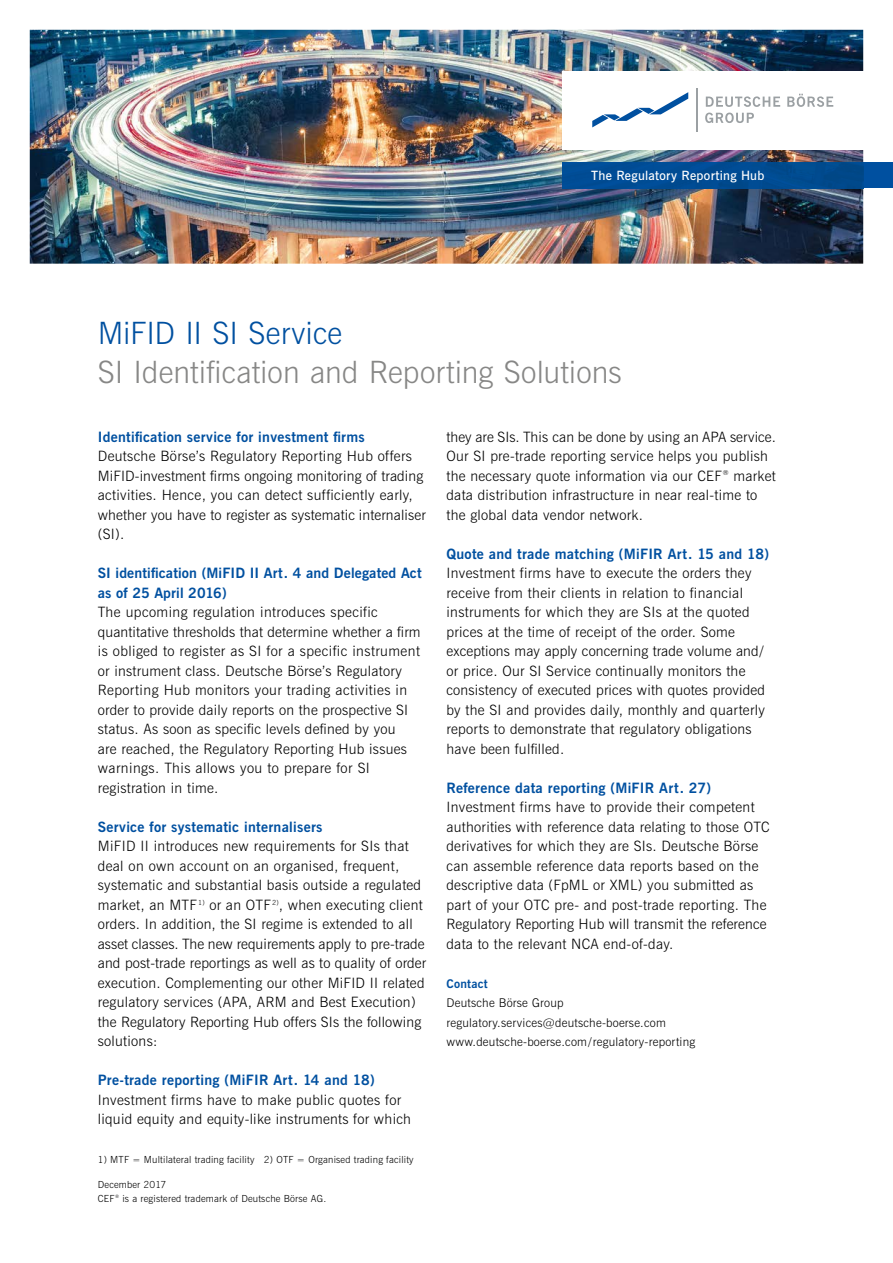
<style>
.page{position:relative;width:893px;height:1263px;background:#fff}
.page>*{position:absolute;margin:0;border:0;box-sizing:border-box;transform-origin:0 0}
.t1{font:30.75px "News Gothic Lt BT";color:#878786}
.t2{font:30.75px "News Gothic Lt BT";color:#0050a0}
.t3{font:14.25px/19.5px "News Gothic Lt BT";letter-spacing:.02em;color:#000}
.t4{font:14.25px/19.5px "News Gothic Bd BT";letter-spacing:.02em;color:#0050a0}
.t5{font:12.75px "News Gothic Dm BT";letter-spacing:.025em;color:#fff}
.t6{font:12px/19.5px "News Gothic Lt BT";letter-spacing:.02em;color:#000}
.t7{font:12px "News Gothic Bd BT";letter-spacing:.02em;color:#0050a0}
.t8{font:9.75px/14.7px "News Gothic Lt BT";letter-spacing:.02em;color:#000}
</style>
<div class="page">
<img style="left:30px;top:30px;width:833px;height:234px">
<div style="left:863px;top:162px;width:30px;height:26px;background:#0050a0"></div>
<img style="left:563px;top:162px;width:300px;height:26px">
<div style="left:563px;top:71px;width:330px;height:78px;background:#fff"></div>
<svg style="left:705px;top:113px;width:49px;height:10px"></svg>
<svg style="left:706px;top:96px;width:74px;height:11px"></svg>
<svg style="left:787px;top:94px;width:46px;height:13px"></svg>
<svg style="left:592px;top:92px;width:96px;height:35px"></svg>
<hr style="left:696px;top:88px;width:2px;height:44px;background:#9ba0a3">
<p class="t5" style="left:591px;top:167px;width:175px">The Regulatory Reporting Hub</p>
<h1 class="t2" style="left:98px;top:314px;width:246px">MiFID II SI Service</h1>
<h1 class="t1" style="left:98px;top:353px;width:526px">SI Identification and Reporting Solutions</h1>
<p class="t4" style="left:98px;top:427px;width:269px">Identification service for investment firms</p>
<p class="t3" style="left:98px;top:446px;width:329px">Deutsche Börse’s Regulatory Reporting Hub offers MiFID-investment firms ongoing monitoring of trading activities. Hence, you can detect sufficiently early, whether you have to register as systematic internaliser (SI).</p>
<p class="t4" style="left:98px;top:564px;width:325px">SI identification (MiFID II Art. 4 and Delegated Act as of 25 April 2016)</p>
<p class="t3" style="left:98px;top:602px;width:324px">The upcoming regulation introduces specific quantitative thresholds that determine whether a firm is obliged to register as SI for a specific instrument or instrument class. Deutsche Börse’s Regulatory Reporting Hub monitors your trading activities in order to provide daily reports on the prospective SI status. As soon as specific levels defined by you<br>are reached, the Regulatory Reporting Hub issues warnings. This allows you to prepare for SI registration in time.</p>
<p class="t4" style="left:98px;top:817px;width:226px">Service for systematic internalisers</p>
<p class="t3" style="left:98px;top:836px;width:330px">MiFID II introduces new requirements for SIs that deal on own account on an organised, frequent, systematic and substantial basis outside a regulated market, an MTF<sup>1)</sup> or an OTF<sup>2)</sup>, when executing client orders. In addition, the SI regime is extended to all asset classes. The new requirements apply to pre-trade and post-trade reportings as well as to quality of order execution. Complementing our other MiFID II related regulatory services (APA, ARM and Best Execution) the Regulatory Reporting Hub offers SIs the following solutions:</p>
<p class="t4" style="left:98px;top:1071px;width:278px">Pre-trade reporting (MiFIR Art. 14 and 18)</p>
<p class="t3" style="left:98px;top:1090px;width:315px">Investment firms have to make public quotes for liquid equity and equity-like instruments for which</p>
<p class="t8" style="left:98px;top:1152px;width:317px">1) MTF = Multilateral trading facility 2) OTF = Organised trading facility</p>
<p class="t8" style="left:98px;top:1177px;width:230px">December 2017<br>CEF <sup>®</sup> is a registered trademark of Deutsche Börse AG.</p>
<p class="t3" style="left:446px;top:427px;width:331px">they are SIs. This can be done by using an APA service.<br>Our SI pre-trade reporting service helps you publish the necessary quote information via our CEF <sup>®</sup> market data distribution infrastructure in near real-time to the global data vendor network.</p>
<p class="t4" style="left:446px;top:544px;width:324px">Quote and trade matching (MiFIR Art. 15 and 18)</p>
<p class="t3" style="left:446px;top:563px;width:320px">Investment firms have to execute the orders they receive from their clients in relation to financial instruments for which they are SIs at the quoted prices at the time of receipt of the order. Some exceptions may apply concerning trade volume and/ or price. Our SI Service continually monitors the consistency of executed prices with quotes provided by the SI and provides daily, monthly and quarterly reports to demonstrate that regulatory obligations have been fulfilled.</p>
<p class="t4" style="left:446px;top:778px;width:266px">Reference data reporting (MiFIR Art. 27)</p>
<p class="t3" style="left:446px;top:797px;width:325px">Investment firms have to provide their competent authorities with reference data relating to those OTC derivatives for which they are SIs. Deutsche Börse can assemble reference data reports based on the descriptive data (FpML or XML) you submitted as part of your OTC pre- and post-trade reporting. The Regulatory Reporting Hub will transmit the reference data to the relevant NCA end-of-day.</p>
<p class="t7" style="left:446px;top:975px;width:43px">Contact</p>
<p class="t6" style="left:446px;top:993px;width:250px">Deutsche Börse Group regulatory.services@deutsche-boerse.com www.deutsche-boerse.com/regulatory-reporting</p>
</div>
